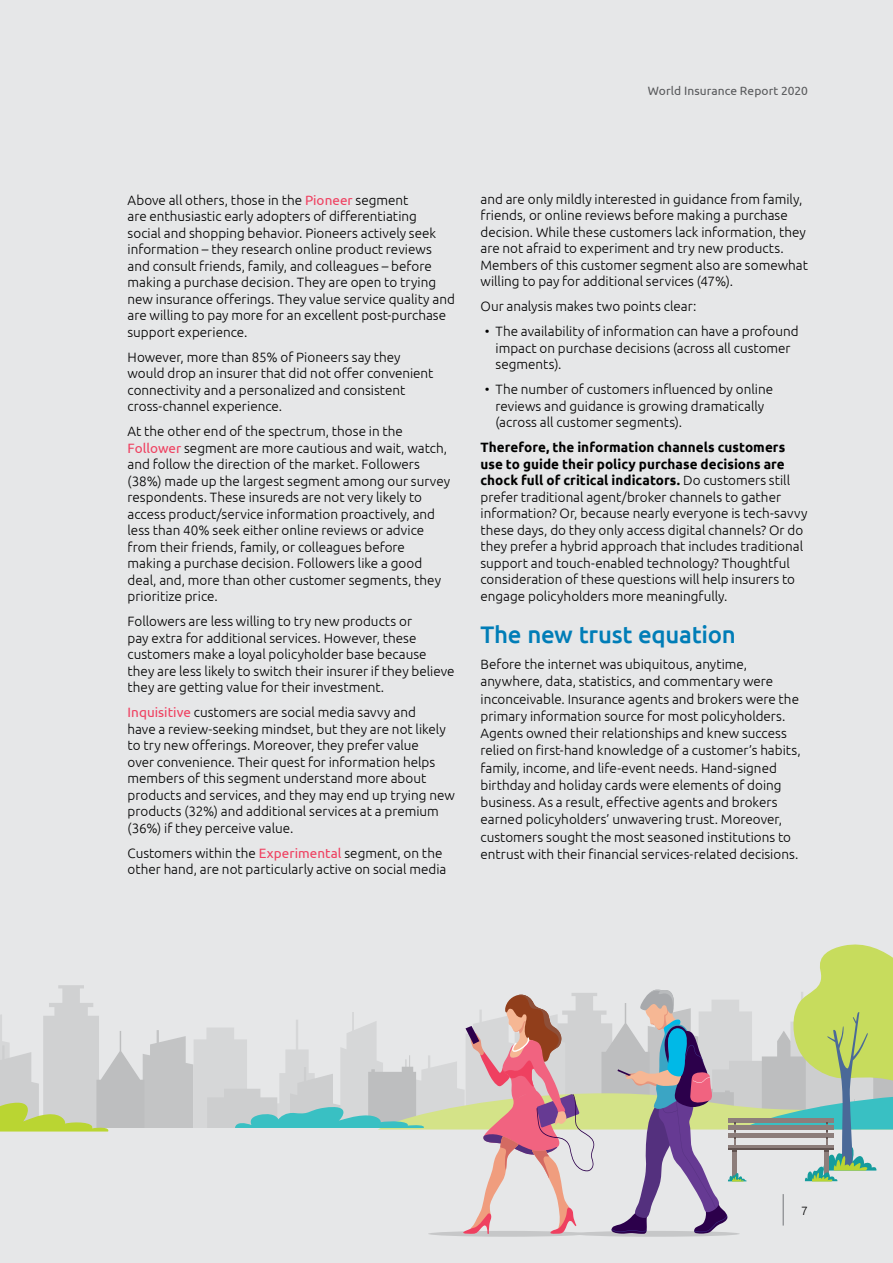
<style>
.page{position:relative;width:893px;height:1263px;background:#e6e7e8}
.page>*{position:absolute;margin:0;border:0;box-sizing:border-box;transform-origin:0 0}
.t1{font:500 24px "Ubuntu";letter-spacing:-.015em;color:#007db7}
.t2{font:300 13.5px/16.5px "Ubuntu";color:#000}
.t3{font:12px "Ubuntu";letter-spacing:.005em;color:#58595b}
.t4{font:300 12px "Ubuntu";color:#000}
.s1{font-weight:400;color:#ef4060}
.s2{font-weight:700}
</style>
<div class="page">
<svg style="left:0;top:944px;width:893px;height:293px"></svg>
<hr style="left:783px;top:1194px;width:1px;height:31px;background:#808285">
<p class="t3" style="left:648px;top:84px;width:91px">World Insuran e</p>
<p class="t3" style="left:794px;top:84px;width:15px">20</p>
<p class="t3" style="left:660px;top:84px;width:149px">World FinTech Report 2019</p>
<p class="t2" style="left:128px;top:191px;width:329px">Above all others, those in the <span class="s1">Pioneer</span> segment<br>are enthusiastic early adopters of differentiating<br>social and shopping behavior. Pioneers actively seek information – they research online product reviews and consult friends, family, and colleagues – before making a purchase decision. They are open to trying new insurance offerings. They value service quality and are willing to pay more for an excellent post-purchase support experience.</p>
<p class="t2" style="left:128px;top:348px;width:307px">However, more than 85% of Pioneers say they would drop an insurer that did not offer convenient connectivity and a personalized and consistent cross-channel experience.</p>
<p class="t2" style="left:128px;top:423px;width:324px">At the other end of the spectrum, those in the <span class="s1">Follower</span> segment are more cautious and wait, watch, and follow the direction of the market. Followers (38%) made up the largest segment among our survey respondents. These insureds are not very likely to access product/service information proactively, and less than 40% seek either online reviews or advice from their friends, family, or colleagues before making a purchase decision. Followers like a good deal, and, more than other customer segments, they prioritize price.</p>
<p class="t2" style="left:128px;top:613px;width:329px">Followers are less willing to try new products or<br>pay extra for additional services. However, these customers make a loyal policyholder base because they are less likely to switch their insurer if they believe they are getting value for their investment.</p>
<p class="t2" style="left:128px;top:704px;width:329px"><span class="s1">Inquisitive</span> customers are social media savvy and<br>have a review-seeking mindset, but they are not likely to try new offerings. Moreover, they prefer value<br>over convenience. Their quest for information helps members of this segment understand more about products and services, and they may end up trying new products (32%) and additional services at a premium (36%) if they perceive value.</p>
<p class="t2" style="left:128px;top:844px;width:320px">Customers within the <span class="s1">Experimental</span> segment, on the other hand, are not particularly active on social media</p>
<p class="t2" style="left:480px;top:190px;width:329px">and are only mildly interested in guidance from family, friends, or online reviews before making a purchase decision. While these customers lack information, they are not afraid to experiment and try new products.<br>Members of this customer segment also are somewhat willing to pay for additional services (47%).</p>
<p class="t2" style="left:480px;top:298px;width:217px">Our analysis makes two points clear:</p>
<p class="t2" style="left:495px;top:323px;width:305px;text-indent:-11px">• The availability of information can have a profound impact on purchase decisions (across all customer segments).</p>
<p class="t2" style="left:495px;top:381px;width:279px;text-indent:-11px">• The number of customers influenced by online reviews and guidance is growing dramatically (across all customer segments).</p>
<p class="t2" style="left:480px;top:439px;width:328px"><span class="s2">Therefore, the information channels customers use to guide their policy purchase decisions are chock full of critical indicators.</span> Do customers still prefer traditional agent/broker channels to gather information? Or, because nearly everyone is tech-savvy these days, do they only access digital channels? Or do they prefer a hybrid approach that includes traditional support and touch-enabled technology? Thoughtful consideration of these questions will help insurers to engage policyholders more meaningfully.</p>
<h1 class="t1" style="left:480px;top:620px;width:257px">The new trust equation</h1>
<p class="t2" style="left:480px;top:655px;width:322px;line-height:17.2px">Before the internet was ubiquitous, anytime, anywhere, data, statistics, and commentary were inconceivable. Insurance agents and brokers were the primary information source for most policyholders.<br>Agents owned their relationships and knew success relied on first-hand knowledge of a customer’s habits, family, income, and life-event needs. Hand-signed birthday and holiday cards were elements of doing business. As a result, effective agents and brokers earned policyholders’ unwavering trust. Moreover, customers sought the most seasoned institutions to entrust with their financial services-related decisions.</p>
<p class="t4" style="left:801px;top:1203px;width:8px">7</p>
</div>
